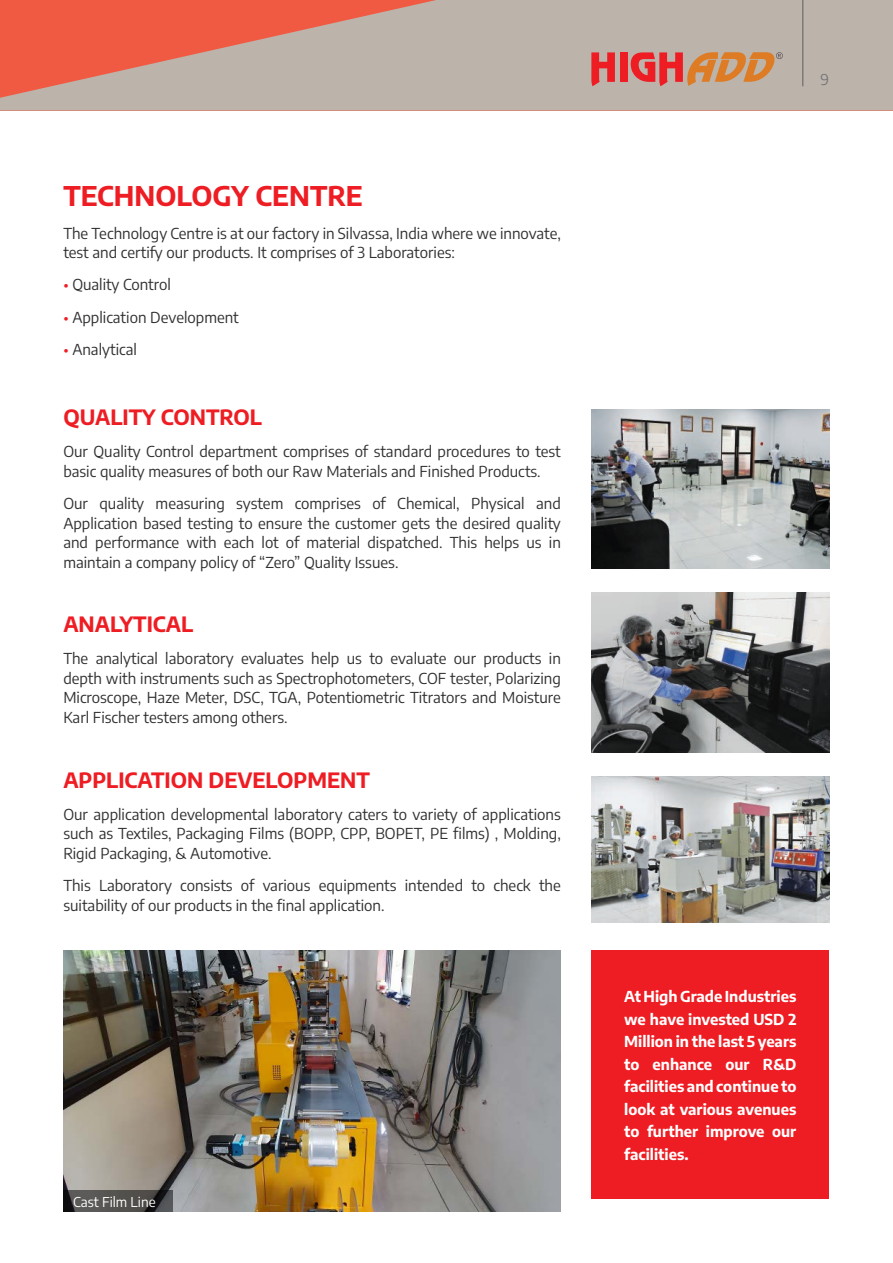
<style>
.page{position:relative;width:893px;height:1263px;background:#fff}
.page>*{position:absolute;margin:0;border:0;box-sizing:border-box;transform-origin:0 0}
.t1{font:700 27px "Encode Sans";color:#ee1d23}
.t2{font:700 21px "Encode Sans";color:#ee1d23}
.t3{font:15px/19.5px "Encode Sans";color:#312f30}
.t4{font:700 15px/22.5px "Encode Sans";color:#fff;text-align:justify}
.Body_Text{font:15px "Encode Sans";color:#757679}
.Body_Text-2{font:13.5px "Encode Sans";color:#fff}
.s1{color:#ee1d23}
</style>
<div class="page">
<div style="left:591px;top:950px;width:238px;height:249px;background:#ee1d23"></div>
<svg style="left:0;top:0;width:893px;height:111px;background:#c89e92"></svg>
<hr style="left:802px;top:0;width:1px;height:86px;background:#5c5c5f">
<img style="left:591px;top:409px;width:238px;height:160px">
<img style="left:591px;top:593px;width:238px;height:159px">
<img style="left:591px;top:776px;width:238px;height:147px">
<img style="left:63px;top:950px;width:498px;height:262px">
<svg style="left:63px;top:1190px;width:110px;height:22px;background:#494746"></svg>
<svg style="left:591px;top:52px;width:24px;height:34px"></svg>
<div style="left:620px;top:52px;width:8px;height:30px;background:#ee1d23"></div>
<svg style="left:631px;top:52px;width:152px;height:34px;background:#cf8466"></svg>
<p class="t1" style="left:63px;top:178px;width:301px">TECHNOLOGY CENTRE</p>
<p class="t3" style="left:63px;top:223px;width:499px">The Technology Centre is at our factory in Silvassa, India where we innovate, test and certify our products. It comprises of 3 Laboratories:</p>
<p class="t3" style="left:63px;top:274px;width:109px"><span class="s1">•</span> Quality Control</p>
<p class="t3" style="left:63px;top:307px;width:177px"><span class="s1">•</span> Application Development</p>
<p class="t3" style="left:63px;top:339px;width:75px"><span class="s1">•</span> Analytical</p>
<p class="t2" style="left:63px;top:403px;width:200px">QUALITY CONTROL</p>
<p class="t3" style="left:63px;top:441px;width:499px">Our Quality Control department comprises of standard procedures to test basic quality measures of both our Raw Materials and Finished Products.</p>
<p class="t3" style="left:63px;top:493px;width:499px;text-align:justify">Our quality measuring system comprises of Chemical, Physical and Application based testing to ensure the customer gets the desired quality and performance with each lot of material dispatched. This helps us in maintain a company policy of “Zero” Quality Issues.</p>
<p class="t2" style="left:63px;top:610px;width:131px">ANALYTICAL</p>
<p class="t3" style="left:63px;top:648px;width:499px;text-align:justify">The analytical laboratory evaluates help us to evaluate our products in depth with instruments such as Spectrophotometers, COF tester, Polarizing Microscope, Haze Meter, DSC, TGA, Potentiometric Titrators and Moisture Karl Fischer testers among others.</p>
<p class="t2" style="left:63px;top:765px;width:308px">APPLICATION DEVELOPMENT</p>
<p class="t3" style="left:63px;top:804px;width:499px;text-align:justify">Our application developmental laboratory caters to variety of applications such as Textiles, Packaging Films (BOPP, CPP, BOPET, PE films) , Molding, Rigid Packaging, &amp; Automotive.</p>
<p class="t3" style="left:63px;top:875px;width:499px">This Laboratory consists of various equipments intended to check the suitability of our products in the final application.</p>
<p class="Body_Text-2" style="left:73px;top:1192px;width:84px">Cast Film Line</p>
<p class="Body_Text" style="left:821px;top:69px;width:10px">9</p>
<p class="t4" style="left:624px;top:984px;width:174px">At High Grade Industries we have invested USD 2<br>Million in the last 5 years to enhance our R&amp;D facilities and continue to look at various avenues to further improve our facilities.</p>
</div>
